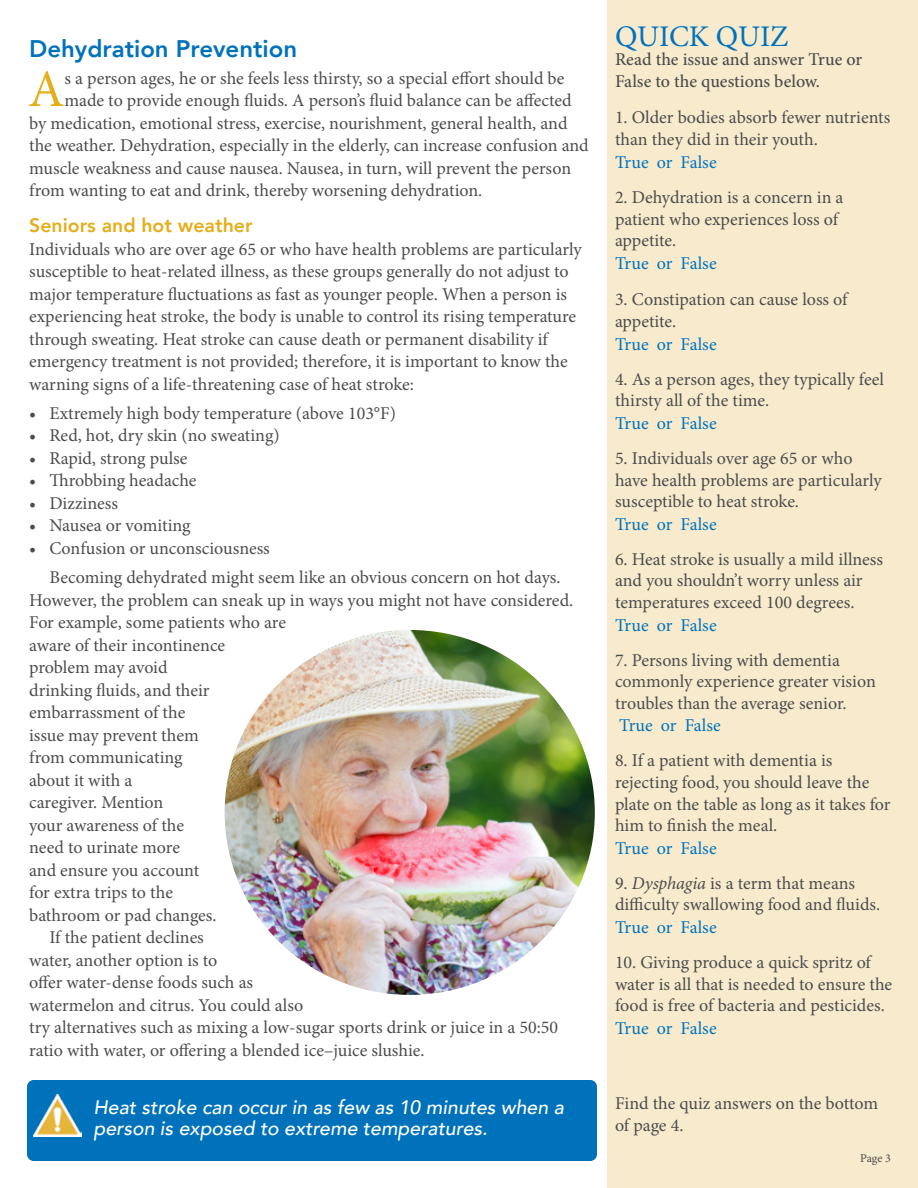
<style>
.page{position:relative;width:918px;height:1188px;background:#fff}
.page>*{position:absolute;margin:0;border:0;box-sizing:border-box;transform-origin:0 0}
.Body_copy{font:52.65px "Minion Pro";color:#e4ae1d}
.t1{font:30px "Minion Pro";color:#0072bc}
.a-hed{font:800 24px "Avenir";color:#0072bc}
.mast_-_name{font:italic 500 19.5px/21px "Avenir";color:#fff}
.b-hed{font:800 19.5px "Avenir";color:#e4ae1d}
.Body_copy-2{font:18px/22.5px "Minion Pro";color:#4b4c4d}
.t2{font:18px "Minion Pro";color:#0072bc}
.t3{font:500 18px/21.6px "Minion Pro";letter-spacing:-.005em;color:#4b4c4d}
.t4{font:12px "Minion Pro";color:#4b4c4d}
.s1{color:#0072bc}
.s2{font-style:italic}
</style>
<div class="page">
<div style="left:608px;top:0;width:310px;height:1188px;background:#f8ebcd"></div>
<img style="left:225px;top:630px;width:370px;height:365px">
<div style="left:27px;top:1080px;width:570px;height:81px;background:#0072bc;border-radius:7px"></div>
<img style="left:34px;top:1095px;width:47px;height:42px">
<p class="a-hed" style="left:29px;top:30px;width:270px">Dehydration Prevention</p>
<p class="Body_copy" style="left:28px;top:54px;width:38px">A</p>
<p class="Body_copy-2" style="left:64px;top:67px;width:502px">s a person ages, he or she feels less thirsty, so a special effort should be</p>
<p class="Body_copy-2" style="left:64px;top:89px;width:509px">made to provide enough fluids. A person’s fluid balance can be affected</p>
<p class="Body_copy-2" style="left:29px;top:112px;width:540px">by medication, emotional stress, exercise, nourishment, general health, and</p>
<p class="Body_copy-2" style="left:29px;top:134px;width:561px">the weather. Dehydration, especially in the elderly, can increase confusion and</p>
<p class="Body_copy-2" style="left:29px;top:157px;width:544px">muscle weakness and cause nausea. Nausea, in turn, will prevent the person</p>
<p class="Body_copy-2" style="left:29px;top:179px;width:455px">from wanting to eat and drink, thereby worsening dehydration.</p>
<p class="b-hed" style="left:29px;top:210px;width:225px">Seniors and hot weather</p>
<p class="Body_copy-2" style="left:29px;top:238px;width:554px">Individuals who are over age 65 or who have health problems are particularly susceptible to heat-related illness, as these groups generally do not adjust to major temperature fluctuations as fast as younger people. When a person is experiencing heat stroke, the body is unable to control its rising temperature through sweating. Heat stroke can cause death or permanent disability if emergency treatment is not provided; therefore, it is important to know the warning signs of a life-threatening case of heat stroke:</p>
<p class="Body_copy-2" style="left:29px;top:402px;width:368px">• Extremely high body temperature (above 103°F)</p>
<p class="Body_copy-2" style="left:29px;top:424px;width:252px">• Red, hot, dry skin (no sweating)</p>
<p class="Body_copy-2" style="left:29px;top:447px;width:160px">• Rapid, strong pulse</p>
<p class="Body_copy-2" style="left:29px;top:469px;width:169px">• Throbbing headache</p>
<p class="Body_copy-2" style="left:29px;top:492px;width:90px">• Dizziness</p>
<p class="Body_copy-2" style="left:29px;top:514px;width:163px">• Nausea or vomiting</p>
<p class="Body_copy-2" style="left:29px;top:537px;width:242px">• Confusion or unconsciousness</p>
<p class="Body_copy-2" style="left:29px;top:566px;width:546px;text-indent:20px">Becoming dehydrated might seem like an obvious concern on hot days.<br>However, the problem can sneak up in ways you might not have considered.<br>For example, some patients who are<br>aware of their incontinence<br>problem may avoid<br>drinking fluids, and their<br>embarrassment of the<br>issue may prevent them<br>from communicating<br>about it with a<br>caregiver. Mention<br>your awareness of the<br>need to urinate more<br>and ensure you account<br>for extra trips to the<br>bathroom or pad changes.</p>
<p class="Body_copy-2" style="left:29px;top:926px;width:530px;text-indent:20px">If the patient declines<br>water, another option is to<br>offer water-dense foods such as<br>watermelon and citrus. You could also<br>try alternatives such as mixing a low-sugar sports drink or juice in a 50:50 ratio with water, or offering a blended ice–juice slushie.</p>
<p class="mast_-_name" style="left:93px;top:1098px;width:472px">Heat stroke can occur in as few as 10 minutes when a person is exposed to extreme temperatures.</p>
<p class="t1" style="left:615px;top:16px;width:175px">QUICK QUIZ</p>
<p class="t3" style="left:615px;top:49px;width:249px">Read the issue and answer True or<br>False to the questions below.</p>
<p class="Body_copy-2" style="left:615px;top:106px;width:277px">1. Older bodies absorb fewer nutrients than they did in their youth.</p>
<p class="t2" style="left:615px;top:150px;width:103px">True or False</p>
<p class="Body_copy-2" style="left:615px;top:187px;width:230px;line-height:21.6px">2. Dehydration is a concern in a patient who experiences loss of appetite.</p>
<p class="t2" style="left:615px;top:251px;width:103px">True or False</p>
<p class="Body_copy-2" style="left:615px;top:288px;width:234px">3. Constipation can cause loss of appetite.</p>
<p class="t2" style="left:615px;top:332px;width:103px">True or False</p>
<p class="Body_copy-2" style="left:615px;top:368px;width:270px;line-height:22px">4. As a person ages, they typically feel thirsty all of the time.<br><span class="s1">True or False</span></p>
<p class="Body_copy-2" style="left:615px;top:448px;width:268px;line-height:21.6px">5. Individuals over age 65 or who have health problems are particularly susceptible to heat stroke.</p>
<p class="t2" style="left:615px;top:512px;width:103px">True or False</p>
<p class="Body_copy-2" style="left:615px;top:548px;width:270px;line-height:21.6px">6. Heat stroke is usually a mild illness and you shouldn’t worry unless air temperatures exceed 100 degrees.</p>
<p class="t2" style="left:615px;top:613px;width:103px">True or False</p>
<p class="Body_copy-2" style="left:615px;top:649px;width:262px;line-height:21.6px">7. Persons living with dementia commonly experience greater vision troubles than the average senior.</p>
<p class="t2" style="left:619px;top:714px;width:103px">True or False</p>
<p class="Body_copy-2" style="left:615px;top:750px;width:277px;line-height:21.6px">8. If a patient with dementia is rejecting food, you should leave the plate on the table as long as it takes for him to finish the meal.</p>
<p class="t2" style="left:615px;top:836px;width:103px">True or False</p>
<p class="Body_copy-2" style="left:615px;top:872px;width:267px;line-height:21.6px">9. <span class="s2">Dysphagia</span> is a term that means difficulty swallowing food and fluids.</p>
<p class="t2" style="left:615px;top:915px;width:103px">True or False</p>
<p class="Body_copy-2" style="left:615px;top:952px;width:279px;line-height:21.6px">10. Giving produce a quick spritz of water is all that is needed to ensure the food is free of bacteria and pesticides.</p>
<p class="t2" style="left:615px;top:1016px;width:103px">True or False</p>
<p class="Body_copy-2" style="left:615px;top:1093px;width:265px;line-height:21.6px">Find the quiz answers on the bottom of page 4.</p>
<p class="t4" style="left:860px;top:1150px;width:32px">Page 3</p>
</div>
